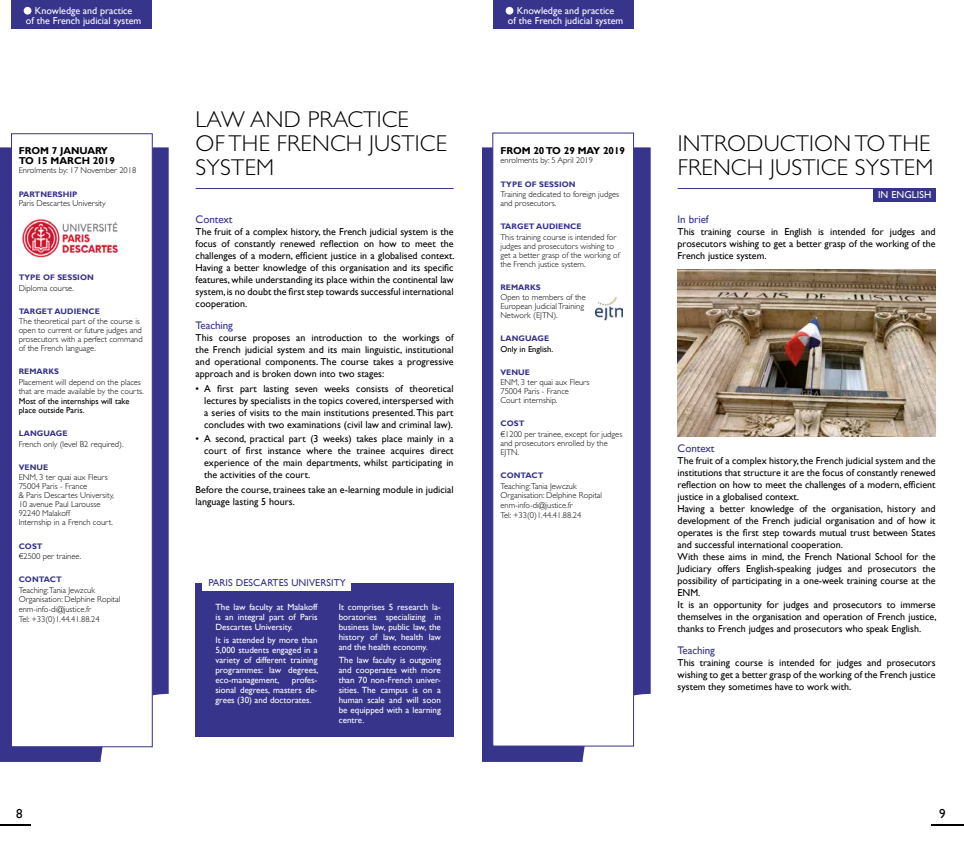
<style>
.page{position:relative;width:964px;height:842px;background:#fff}
.page>*{position:absolute;margin:0;border:0;box-sizing:border-box;transform-origin:0 0}
.t1{font:300 23px/24px "Gill Sans";letter-spacing:.01em;color:#000}
.t2{font:13px "Gill Sans";color:#000}
.t3{font:11px "Gill Sans";letter-spacing:-.005em;color:#37348b}
.t4{font:10px/12px "Gill Sans";color:#000;text-align:justify}
.t5{font:10px/10px "Gill Sans";color:#fff;text-align:center}
.t6{font:700 10px/10px "Gill Sans";color:#000}
.t7{font:10px "Gill Sans";letter-spacing:.01em;color:#37348b}
.t8{font:9px/10px "Gill Sans";color:#fff;text-align:justify}
.t9{font:300 8.5px/9px "Gill Sans";color:#000}
.t10{font:8.5px/9px "Gill Sans";color:#000}
.t11{font:700 8px "Gill Sans";letter-spacing:.01em;color:#37348b}
</style>
<div class="page">
<svg style="left:0;top:147px;width:169px;height:615px;background:#4c4997"></svg>
<svg style="left:482px;top:147px;width:169px;height:615px;background:#4d4a97"></svg>
<hr style="left:0;top:824px;width:30px;height:2px;background:#000">
<hr style="left:931px;top:824px;width:33px;height:2px;background:#000">
<div style="left:492px;top:133px;width:142px;height:613px;background:#fff;border:1px solid #37348b"></div>
<div style="left:11px;top:133px;width:142px;height:614px;background:#fff;border:1px solid #37348b"></div>
<hr style="left:677px;top:188px;width:258px;height:1px;background:#37348b">
<hr style="left:196px;top:188px;width:258px;height:1px;background:#37348b">
<div style="left:196px;top:583px;width:258px;height:154px;background:#37348b"></div>
<div style="left:203px;top:575px;width:148px;height:15px;background:#fff"></div>
<img style="left:22px;top:219px;width:97px;height:38px">
<div style="left:11px;top:0;width:141px;height:29px;background:#37348b"></div>
<div style="left:24px;top:7px;width:7px;height:8px;background:#fff;border-radius:50%"></div>
<img style="left:677px;top:270px;width:258px;height:167px">
<div style="left:493px;top:0;width:141px;height:29px;background:#37348b"></div>
<div style="left:506px;top:7px;width:7px;height:8px;background:#fff;border-radius:50%"></div>
<div style="left:873px;top:188px;width:63px;height:13px;background:#37348b"></div>
<img style="left:595px;top:297px;width:27px;height:23px">
<p class="t5" style="left:26px;top:6px;width:117px">Knowledge and practice<br>of the French judicial system</p>
<p class="t6" style="left:19px;top:146px;width:98px">FROM 7 JANUARY<br>TO 15 MARCH 2019</p>
<p class="t9" style="left:19px;top:166px;width:119px">Enrolments by: 17 November 2018</p>
<p class="t11" style="left:19px;top:189px;width:60px">PARTNERSHIP</p>
<p class="t9" style="left:19px;top:198px;width:89px">Paris Descartes University</p>
<h1 class="t1" style="left:196px;top:107px;width:253px">LAW AND PRACTICE<br>OF THE FRENCH JUSTICE<br>SYSTEM</h1>
<p class="t3" style="left:196px;top:213px;width:38px">Context</p>
<p class="t4" style="left:196px;top:226px;width:260px">The fruit of a complex history, the French judicial system is the focus of constantly renewed reflection on how to meet the challenges of a modern, efficient justice in a globalised context.<br>Having a better knowledge of this organisation and its specific features, while understanding its place within the continental law system, is no doubt the first step towards successful international cooperation.</p>
<p class="t3" style="left:196px;top:319px;width:39px">Teaching</p>
<p class="t4" style="left:196px;top:332px;width:259px">This course proposes an introduction to the workings of the French judicial system and its main linguistic, institutional and operational components. The course takes a progressive approach and is broken down into two stages:</p>
<p class="t4" style="left:204px;top:382px;width:251px;text-indent:-8px">• A first part lasting seven weeks consists of theoretical lectures by specialists in the topics covered, interspersed with a series of visits to the main institutions presented. This part concludes with two examinations (civil law and criminal law).</p>
<p class="t4" style="left:204px;top:433px;width:251px;text-indent:-8px">• A second, practical part (3 weeks) takes place mainly in a court of first instance where the trainee acquires direct experience of the main departments, whilst participating in the activities of the court.</p>
<p class="t4" style="left:196px;top:484px;width:259px">Before the course, trainees take an e-learning module in judicial language lasting 5 hours.</p>
<p class="t11" style="left:19px;top:273px;width:77px">TYPE OF SESSION</p>
<p class="t9" style="left:19px;top:283px;width:57px">Diploma course.</p>
<p class="t11" style="left:19px;top:306px;width:83px">TARGET AUDIENCE</p>
<p class="t9" style="left:19px;top:317px;width:126px">The theoretical part of the course is open to current or future judges and prosecutors with a perfect command of the French language.</p>
<p class="t11" style="left:19px;top:367px;width:42px">REMARKS</p>
<p class="t9" style="left:19px;top:378px;width:127px">Placement will depend on the places that are made available by the courts.</p>
<p class="t10" style="left:19px;top:397px;width:112px">Most of the internships will take place outside Paris.</p>
<p class="t11" style="left:19px;top:429px;width:50px">LANGUAGE</p>
<p class="t9" style="left:19px;top:440px;width:106px">French only (level B2 required).</p>
<p class="t11" style="left:19px;top:462px;width:31px">VENUE</p>
<p class="t9" style="left:19px;top:473px;width:97px">ENM, 3 ter quai aux Fleurs<br>75004 Paris - France<br>&amp; Paris Descartes University,<br>10 avenue Paul Larousse<br>92240 Malakoff<br>Internship in a French court.</p>
<p class="t11" style="left:19px;top:541px;width:25px">COST</p>
<p class="t9" style="left:19px;top:552px;width:64px">€2500 per trainee.</p>
<p class="t11" style="left:19px;top:575px;width:45px">CONTACT</p>
<p class="t9" style="left:19px;top:585px;width:103px">Teaching:Tania Jewzcuk<br>Organisation: Delphine Ropital</p>
<p class="t9" style="left:19px;top:604px;width:82px;line-height:10.4px">enm-info-di@justice.fr<br>Tel: +33(0)1.44.41.88.24</p>
<p class="t8" style="left:215px;top:602px;width:104px">The law faculty at Malakoff is an integral part of Paris Descartes University.</p>
<p class="t8" style="left:215px;top:635px;width:104px">It is attended by more than 5,000 students engaged in a variety of different training programmes: law degrees, eco-management,</p>
<p class="t7" style="left:208px;top:577px;width:139px">PARIS DESCARTES UNIVERSITY</p>
<p class="t8" style="left:339px;top:602px;width:104px">It comprises 5 research la&shy;boratories specializing in business law, public law, the history of law, health law and the health economy.</p>
<p class="t8" style="left:339px;top:655px;width:104px">The law faculty is outgoing and cooperates with more than 70 non-French univer&shy;sities. The campus is on a human scale and will soon be equipped with a learning centre.</p>
<p class="t8" style="left:215px;top:675px;width:104px;text-indent:76px">profes&shy;sional degrees, masters de&shy;grees (30) and doctorates.</p>
<p class="t5" style="left:508px;top:6px;width:117px">Knowledge and practice<br>of the French judicial system</p>
<p class="t6" style="left:500px;top:146px;width:126px">FROM 20 TO 29 MAY 2019</p>
<p class="t9" style="left:500px;top:156px;width:94px">enrolments by: 5 April 2019</p>
<p class="t11" style="left:500px;top:179px;width:77px">TYPE OF SESSION</p>
<p class="t9" style="left:500px;top:190px;width:120px">Training dedicated to foreign judges and prosecutors.</p>
<p class="t11" style="left:500px;top:222px;width:83px">TARGET AUDIENCE</p>
<p class="t9" style="left:500px;top:232px;width:121px">This training course is intended for judges and prosecutors wishing to get a better grasp of the working of the French justice system.</p>
<p class="t11" style="left:500px;top:282px;width:42px">REMARKS</p>
<p class="t9" style="left:500px;top:293px;width:87px">Open to members of the<br>European Judicial Training<br>Network (EJTN).</p>
<p class="t11" style="left:500px;top:334px;width:50px">LANGUAGE</p>
<p class="t10" style="left:500px;top:344px;width:54px">Only in English.</p>
<p class="t11" style="left:500px;top:367px;width:31px">VENUE</p>
<p class="t9" style="left:500px;top:378px;width:91px">ENM, 3 ter quai aux Fleurs<br>75004 Paris - France<br>Court internship.</p>
<p class="t11" style="left:500px;top:419px;width:25px">COST</p>
<p class="t9" style="left:500px;top:430px;width:123px">€1200 per trainee, except for judges and prosecutors enrolled by the<br>EJTN.</p>
<p class="t11" style="left:500px;top:471px;width:45px">CONTACT</p>
<p class="t9" style="left:500px;top:481px;width:103px">Teaching:Tania Jewczuk<br>Organisation: Delphine Ropital</p>
<p class="t9" style="left:500px;top:500px;width:82px;line-height:10.4px">enm-info-di@justice.fr<br>Tel: +33(0)1.44.41.88.24</p>
<h1 class="t1" style="left:678px;top:131px;width:257px">INTRODUCTION TO THE<br>FRENCH JUSTICE SYSTEM</h1>
<p class="t3" style="left:677px;top:213px;width:33px">In brief</p>
<p class="t4" style="left:677px;top:226px;width:259px">This training course in English is intended for judges and prosecutors wishing to get a better grasp of the working of the French justice system.</p>
<p class="t5" style="left:878px;top:190px;width:55px">IN ENGLISH</p>
<p class="t3" style="left:677px;top:442px;width:38px">Context</p>
<p class="t4" style="left:677px;top:455px;width:260px;text-align:left">The fruit of a complex history, the French judicial system and the institutions that structure it are the focus of constantly renewed reflection on how to meet the challenges of a modern, efficient justice in a globalised context.<br>Having a better knowledge of the organisation, history and development of the French judicial organisation and of how it operates is the first step towards mutual trust between States and successful international cooperation.<br>With these aims in mind, the French National School for the Judiciary offers English-speaking judges and prosecutors the possibility of participating in a one-week training course at the ENM.<br>It is an opportunity for judges and prosecutors to immerse themselves in the organisation and operation of French justice, thanks to French judges and prosecutors who speak English.</p>
<p class="t3" style="left:677px;top:644px;width:39px">Teaching</p>
<p class="t4" style="left:677px;top:657px;width:259px">This training course is intended for judges and prosecutors wishing to get a better grasp of the working of the French justice system they sometimes have to work with.</p>
<h2 class="t2" style="left:16px;top:806px;width:8px">8</h2>
<h2 class="t2" style="left:939px;top:806px;width:8px">9</h2>
</div>
